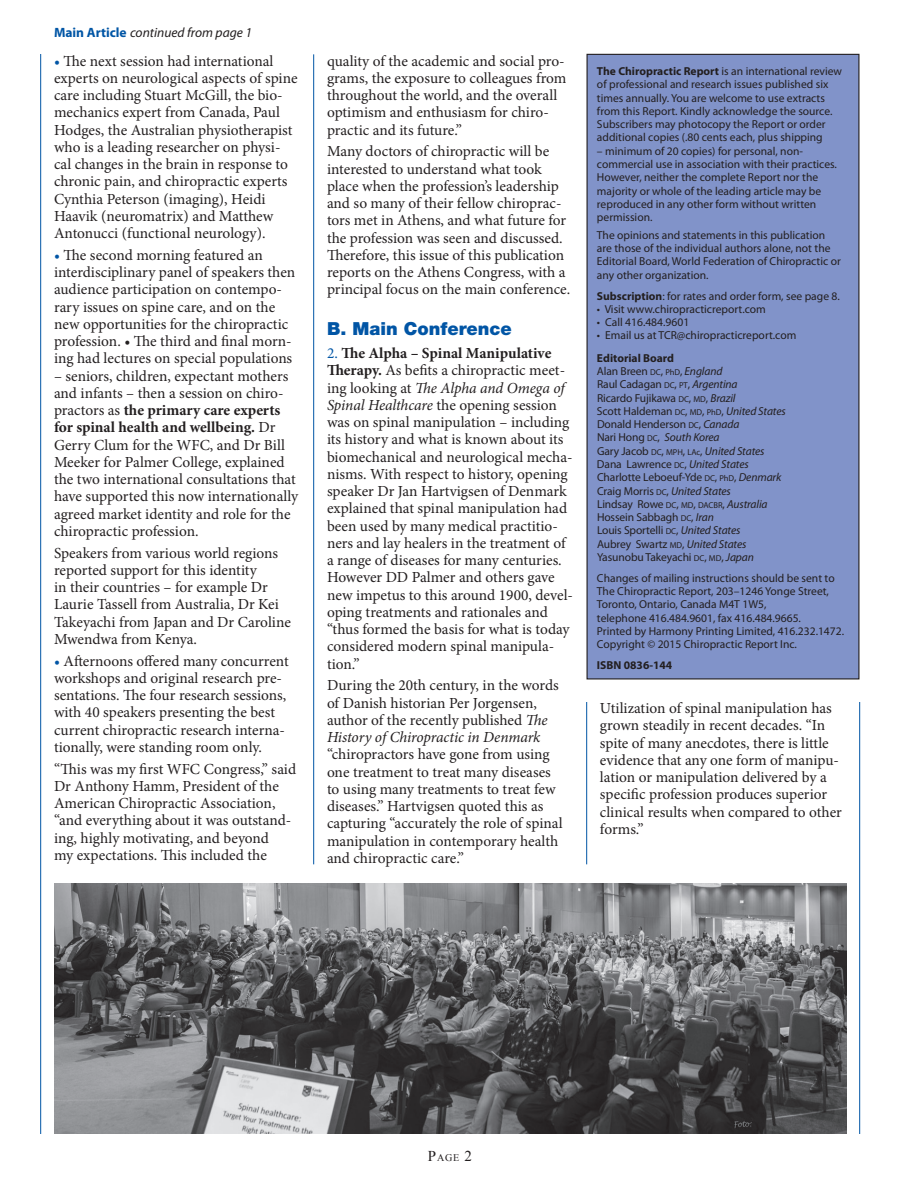
<style>
.page{position:relative;width:918px;height:1188px;background:#fff}
.page>*{position:absolute;margin:0;border:0;box-sizing:border-box;transform-origin:0 0}
.t1{font:900 18px "Helvetica Neue";color:#0155a5}
.t2{font:15.3px/17.2px "Minion Pro";color:#231f20}
.t3{font:italic 13.5px "Myriad Pro";color:#231f20}
.t4{font:11.55px/13.4px "Myriad Pro";color:#231f20}
.t5{font:700 11.55px "Myriad Pro";color:#231f20}
.t6{font:10.2px "Times New Roman PSMT SC675";color:#231f20}
.s1{font-weight:700;font-style:normal;color:#0155a5}
.s2{color:#0155a5}
.s3{font-weight:700}
.s4{font-style:italic}
.s5{font-size:8.55px}
.s6{font-size:15px}
</style>
<div class="page">
<div style="left:587px;top:54px;width:272px;height:625px;background:#8193c9"></div>
<hr style="left:586px;top:702px;width:1px;height:162px;background:#0155a5">
<hr style="left:859px;top:702px;width:1px;height:432px;background:#0155a5">
<hr style="left:313px;top:54px;width:1px;height:810px;background:#0155a5">
<hr style="left:40px;top:54px;width:1px;height:1080px;background:#0155a5">
<img style="left:54px;top:884px;width:792px;height:250px">
<p class="t3" style="left:54px;top:24px;width:200px"><span class="s1">Main Article</span> continued from page 1</p>
<p class="t2" style="left:54px;top:52px;width:245px"><span class="s2">•</span> The next session had international experts on neurological aspects of spine care including Stuart McGill, the bio&shy;mechanics expert from Canada, Paul Hodges, the Australian physiotherapist who is a leading researcher on physi&shy;cal changes in the brain in response to chronic pain, and chiropractic experts Cynthia Peterson (imaging), Heidi Haavik (neuromatrix) and Matthew Antonucci (functional neurology).</p>
<p class="t2" style="left:54px;top:246px;width:243px"><span class="s2">•</span> The second morning featured an interdisciplinary panel of speakers then audience participation on contempo&shy;rary issues on spine care, and on the new opportunities for the chiropractic profession. • The third and final morn&shy;ing had lectures on special populations</p>
<p class="t2" style="left:54px;top:367px;width:246px">– seniors, children, expectant mothers and infants – then a session on chiro&shy;practors as <span class="s3">the primary care experts for spinal health and wellbeing.</span> Dr Gerry Clum for the WFC, and Dr Bill Meeker for Palmer College, explained the two international consultations that have supported this now internationally agreed market identity and role for the chiropractic profession.</p>
<p class="t2" style="left:54px;top:544px;width:238px">Speakers from various world regions reported support for this identity<br>in their countries – for example Dr Laurie Tassell from Australia, Dr Kei Takeyachi from Japan and Dr Caroline Mwendwa from Kenya.</p>
<p class="t2" style="left:54px;top:652px;width:236px"><span class="s2">•</span> Afternoons offered many concurrent workshops and original research pre&shy;sentations. The four research sessions, with 40 speakers presenting the best current chiropractic research interna&shy;tionally, were standing room only.</p>
<p class="t2" style="left:54px;top:760px;width:244px">“This was my first WFC Congress,” said Dr Anthony Hamm, President of the American Chiropractic Association, “and everything about it was outstand&shy;ing, highly motivating, and beyond<br>my expectations. This included the</p>
<p class="t2" style="left:327px;top:52px;width:241px">quality of the academic and social pro&shy;grams, the exposure to colleagues from throughout the world, and the overall optimism and enthusiasm for chiro&shy;practic and its future.”</p>
<p class="t2" style="left:327px;top:143px;width:245px">Many doctors of chiropractic will be interested to understand what took place when the profession’s leadership and so many of their fellow chiroprac&shy;tors met in Athens, and what future for the profession was seen and discussed.<br>Therefore, this issue of this publication reports on the Athens Congress, with a principal focus on the main conference.</p>
<p class="t1" style="left:327px;top:318px;width:186px">B. Main Conference</p>
<p class="t2" style="left:327px;top:345px;width:248px"><span class="s2">2.</span> <span class="s3">The Alpha – Spinal Manipulative Therapy.</span> As befits a chiropractic meet&shy;ing looking at <span class="s4">The Alpha and Omega of Spinal Healthcare</span> the opening session was on spinal manipulation – including its history and what is known about its biomechanical and neurological mecha&shy;nisms. With respect to history, opening speaker Dr Jan Hartvigsen of Denmark explained that spinal manipulation had been used by many medical practitio&shy;ners and lay healers in the treatment of a range of diseases for many centuries.<br>However DD Palmer and others gave new impetus to this around 1900, devel&shy;oping treatments and rationales and “thus formed the basis for what is today considered modern spinal manipula&shy;tion.”</p>
<p class="t2" style="left:327px;top:677px;width:233px">During the 20th century, in the words of Danish historian Per Jorgensen, author of the recently published <span class="s4">The History of Chiropractic in Denmark</span></p>
<p class="t2" style="left:327px;top:746px;width:237px">“chiropractors have gone from using one treatment to treat many diseases to using many treatments to treat few diseases.” Hartvigsen quoted this as capturing “accurately the role of spinal manipulation in contemporary health and chiropractic care.”</p>
<p class="t4" style="left:597px;top:64px;width:247px"><span class="s3">The Chiropractic Report</span> is an international review of professional and research issues published six times annually. You are welcome to use extracts from this Report. Kindly acknowledge the source.<br>Subscribers may photocopy the Report or order additional copies (.80 cents each, plus shipping</p>
<p class="t4" style="left:597px;top:144px;width:241px">– minimum of 20 copies) for personal, non&shy;commercial use in association with their practices.<br>However, neither the complete Report nor the majority or whole of the leading article may be reproduced in any other form without written permission.</p>
<p class="t4" style="left:597px;top:228px;width:245px">The opinions and statements in this publication are those of the individual authors alone, not the Editorial Board, World Federation of Chiropractic or any other organization.</p>
<p class="t4" style="left:597px;top:289px;width:244px"><span class="s3">Subscription</span>: for rates and order form, see page 8.</p>
<p class="t4" style="left:597px;top:302px;width:170px">• Visit www.chiropracticreport.com</p>
<p class="t4" style="left:597px;top:315px;width:94px">• Call 416.484.9601</p>
<p class="t4" style="left:597px;top:329px;width:201px">• Email us at TCR@chiropracticreport.com</p>
<p class="t4" style="left:597px;top:351px;width:190px"><span class="s3">Editorial Board<br></span>Alan Breen <span class="s5">DC</span>, <span class="s5">PhD</span>, <span class="s4">England<br></span>Raul Cadagan <span class="s5">DC</span>, <span class="s5">PT</span>, <span class="s4">Argentina<br></span>Ricardo Fujikawa <span class="s5">DC</span>, <span class="s5">MD</span>, <span class="s4">Brazil<br></span>Scott Haldeman <span class="s5">DC</span>, <span class="s5">MD</span>, <span class="s5">PhD</span>, <span class="s4">United States<br></span>Donald Henderson <span class="s5">DC</span>, <span class="s4">Canada<br></span>Nari Hong <span class="s5">DC</span>, <span class="s4">South Korea<br></span>Gary Jacob <span class="s5">DC</span>, <span class="s5">MPH</span>, <span class="s5">LAc</span>, <span class="s4">United States<br></span>Dana Lawrence <span class="s5">DC</span>, <span class="s4">United States<br></span>Charlotte Leboeuf-Yde <span class="s5">DC</span>, <span class="s5">PhD</span>, <span class="s4">Denmark<br></span>Craig Morris <span class="s5">DC</span>, <span class="s4">United States<br></span>Lindsay Rowe <span class="s5">DC</span>, <span class="s5">MD</span>, <span class="s5">DACBR</span>, <span class="s4">Australia<br></span>Hossein Sabbagh <span class="s5">DC</span>, <span class="s4">Iran<br></span>Louis Sportelli <span class="s5">DC</span>, <span class="s4">United States<br></span>Aubrey Swartz <span class="s5">MD</span>, <span class="s4">United States<br></span>Yasunobu Takeyachi <span class="s5">DC</span>, <span class="s5">MD</span>, <span class="s4">Japan</span></p>
<p class="t4" style="left:597px;top:571px;width:249px">Changes of mailing instructions should be sent to The Chiropractic Report, 203–1246 Yonge Street, Toronto, Ontario, Canada M4T 1W5,<br>telephone 416.484.9601, fax 416.484.9665.<br>Printed by Harmony Printing Limited, 416.232.1472.<br>Copyright © 2015 Chiropractic Report Inc.</p>
<p class="t5" style="left:597px;top:657px;width:77px">ISBN 0836-144</p>
<p class="t2" style="left:600px;top:700px;width:244px">Utilization of spinal manipulation has grown steadily in recent decades. “In spite of many anecdotes, there is little evidence that any one form of manipu&shy;lation or manipulation delivered by a specific profession produces superior clinical results when compared to other forms.”</p>
<p class="t6" style="left:428px;top:1151px;width:46px"><span class="s6">P</span>age <span class="s6">2</span></p>
</div>
